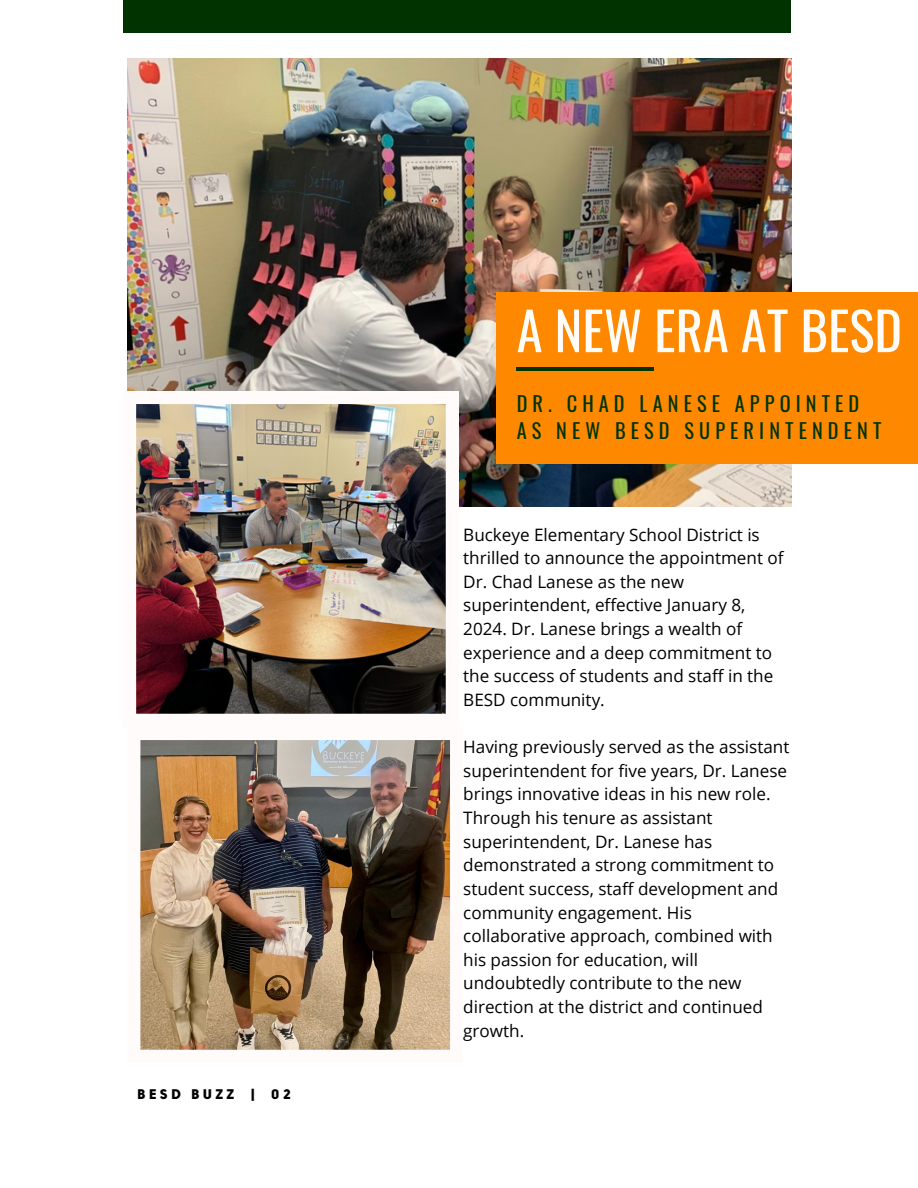
<style>
.page{position:relative;width:918px;height:1188px;background:#fff}
.page>*{position:absolute;margin:0;border:0;box-sizing:border-box;transform-origin:0 0}
.t1{font:52.65px "Oswald";color:#fffbf7}
.t2{font:20.4px/27.6px "Oswald";letter-spacing:.25em;color:#013301}
.t3{font:17.1px/23.7px "Open Sans";color:#000}
.t4{font:900 13.95px "Solomon Sans";letter-spacing:.25em;color:#000}
</style>
<div class="page">
<div style="left:123px;top:0;width:668px;height:33px;background:#013301"></div>
<img style="left:127px;top:58px;width:664px;height:448px">
<img style="left:127px;top:391px;width:332px;height:323px">
<img style="left:140px;top:740px;width:311px;height:310px">
<div style="left:497px;top:292px;width:421px;height:172px;background:#fe8900"></div>
<hr style="left:517px;top:367px;width:137px;height:4px;background:#013301">
<p class="t4" style="left:138px;top:1088px;width:155px">BESD BUZZ | 02</p>
<p class="t1" style="left:517px;top:289px;width:387px">A NEW ERA AT BESD</p>
<p class="t2" style="left:517px;top:389px;width:366px">DR. CHAD LANESE APPOINTED<br>AS NEW BESD SUPERINTENDENT</p>
<p class="t3" style="left:463px;top:522px;width:322px">Buckeye Elementary School District is thrilled to announce the appointment of Dr. Chad Lanese as the new superintendent, effective January 8, 2024. Dr. Lanese brings a wealth of experience and a deep commitment to the success of students and staff in the BESD community.</p>
<p class="t3" style="left:463px;top:735px;width:328px">Having previously served as the assistant superintendent for five years, Dr. Lanese brings innovative ideas in his new role.<br>Through his tenure as assistant superintendent, Dr. Lanese has demonstrated a strong commitment to student success, staff development and community engagement. His collaborative approach, combined with his passion for education, will undoubtedly contribute to the new direction at the district and continued growth.</p>
</div>
